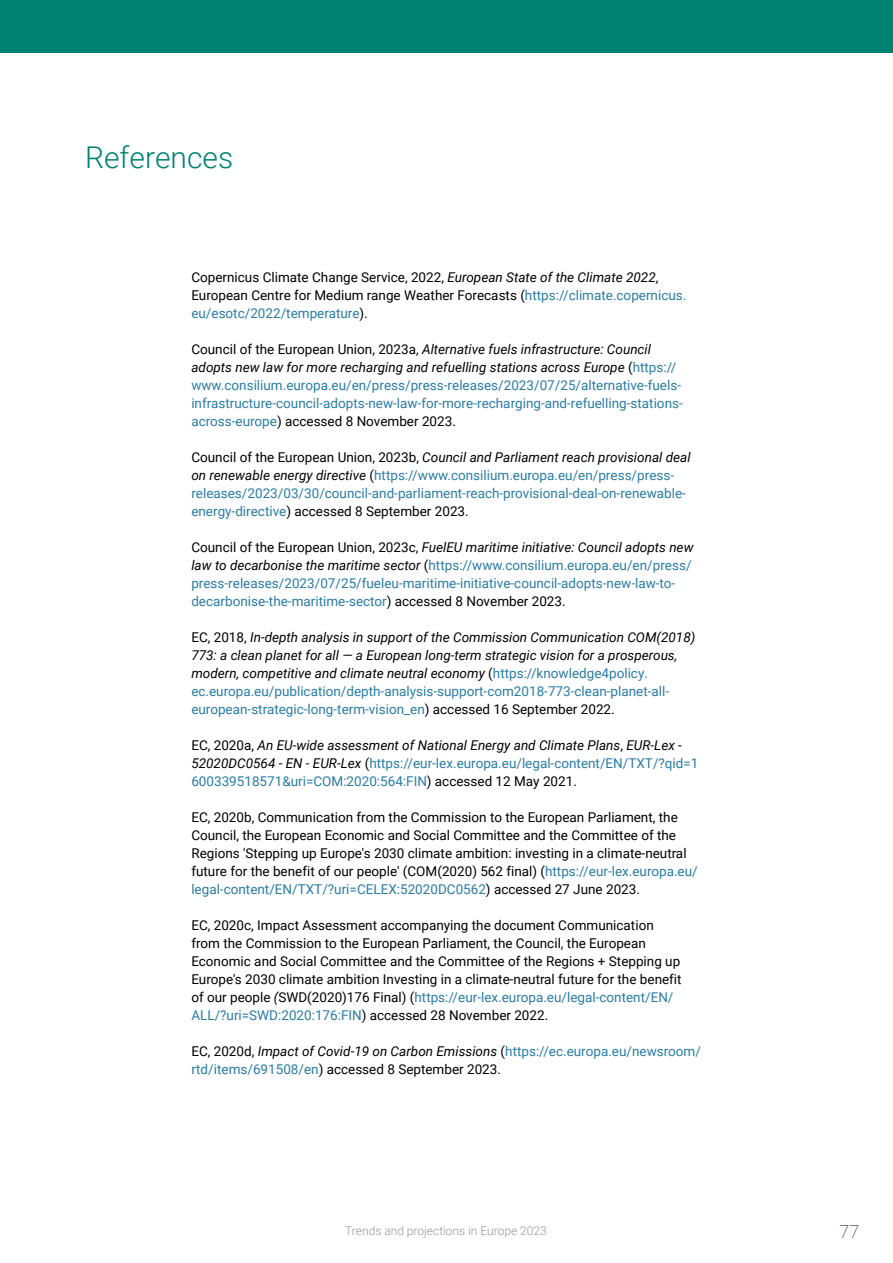
<style>
.page{position:relative;width:893px;height:1263px;background:#fff}
.page>*{position:absolute;margin:0;border:0;box-sizing:border-box;transform-origin:0 0}
.t1{font:300 30px "Roboto";color:#008273}
.t2{font:100 18px "Roboto";color:#000}
.t3{font:13.5px/18px "Roboto";color:#297ca5}
.t4{font:13.5px/18px "Roboto";color:#000}
.t5{font:italic 13.5px/18px "Roboto";color:#000}
.t6{font:300 12px "Roboto";color:#939598}
.s1{font-style:italic}
.s2{color:#297ca5}
.s3{color:#000}
.s4{font-style:italic;color:#000}
.s5{font-style:normal}
.s6{font-style:normal;color:#297ca5}
</style>
<div class="page">
<div style="left:0;top:0;width:893px;height:53px;background:#008273"></div>
<h1 class="t1" style="left:85px;top:136px;width:150px">References</h1>
<p class="t4" style="left:191px;top:267px;width:497px">Copernicus Climate Change Service, 2022, <span class="s1">European State of the Climate 2022</span>,<br>European Centre for Medium range Weather Forecasts (<span class="s2">https://climate.copernicus. eu/esotc/2022/temperature</span>).</p>
<p class="t3" style="left:191px;top:339px;width:493px"><span class="s3">Council of the European Union, 2023a,</span> <span class="s4">Alternative fuels infrastructure: Council adopts new law for more recharging and refuelling stations across Europe</span> <span class="s3">(</span>https:// www.consilium.europa.eu/en/press/press-releases/2023/07/25/alternative-fuels&shy;infrastructure-council-adopts-new-law-for-more-recharging-and-refuelling-stations&shy;across-europe<span class="s3">) accessed 8 November 2023.</span></p>
<p class="t3" style="left:191px;top:447px;width:501px"><span class="s3">Council of the European Union, 2023b,</span> <span class="s4">Council and Parliament reach provisional deal on renewable energy directive</span> <span class="s3">(</span>https://www.consilium.europa.eu/en/press/press&shy;releases/2023/03/30/council-and-parliament-reach-provisional-deal-on-renewable&shy;energy-directive<span class="s3">) accessed 8 September 2023.</span></p>
<p class="t3" style="left:191px;top:537px;width:504px"><span class="s3">Council of the European Union, 2023c,</span> <span class="s4">FuelEU maritime initiative: Council adopts new law to decarbonise the maritime sector</span> <span class="s3">(</span>https://www.consilium.europa.eu/en/press/ press-releases/2023/07/25/fueleu-maritime-initiative-council-adopts-new-law-to&shy;decarbonise-the-maritime-sector<span class="s3">) accessed 8 November 2023.</span></p>
<p class="t5" style="left:191px;top:627px;width:506px"><span class="s5">EC, 2018,</span> In-depth analysis in support of the Commission Communication COM(2018)<br>773: a clean planet for all — a European long-term strategic vision for a prosperous, modern, competitive and climate neutral economy <span class="s5">(</span><span class="s6">https://knowledge4policy. ec.europa.eu/publication/depth-analysis-support-com2018-773-clean-planet-all&shy;european-strategic-long-term-vision_en</span><span class="s5">) accessed 16 September 2022.</span></p>
<p class="t3" style="left:191px;top:735px;width:509px"><span class="s3">EC, 2020a,</span> <span class="s4">An EU-wide assessment of National Energy and Climate Plans</span><span class="s3">,</span> <span class="s4">EUR-Lex -<br>52020DC0564 - EN - EUR-Lex</span> <span class="s3">(</span>https://eur-lex.europa.eu/legal-content/EN/TXT/?qid=1<br>600339518571&amp;uri=COM:2020:564:FIN<span class="s3">) accessed 12 May 2021.</span></p>
<p class="t4" style="left:191px;top:807px;width:508px">EC, 2020b, Communication from the Commission to the European Parliament, the Council, the European Economic and Social Committee and the Committee of the Regions 'Stepping up Europe's 2030 climate ambition: investing in a climate-neutral future for the benefit of our people' (COM(2020) 562 final) (<span class="s2">https://eur-lex.europa.eu/ legal-content/EN/TXT/?uri=CELEX:52020DC0562</span>) accessed 27 June 2023.</p>
<p class="t4" style="left:191px;top:915px;width:492px">EC, 2020c, Impact Assessment accompanying the document Communication from the Commission to the European Parliament, the Council, the European Economic and Social Committee and the Committee of the Regions + Stepping up Europe's 2030 climate ambition Investing in a climate-neutral future for the benefit of our people <span class="s1">(</span>SWD(2020)176 Final) (<span class="s2">https://eur-lex.europa.eu/legal-content/EN/ ALL/?uri=SWD:2020:176:FIN</span>) accessed 28 November 2022.</p>
<p class="t3" style="left:191px;top:1041px;width:511px"><span class="s3">EC, 2020d,</span> <span class="s4">Impact of Covid-19 on Carbon Emissions</span> <span class="s3">(</span>https://ec.europa.eu/newsroom/ rtd/items/691508/en<span class="s3">) accessed 8 September 2023.</span></p>
<p class="t6" style="left:345px;top:1223px;width:203px">Trends and projections in Europe 2023</p>
<h2 class="t2" style="left:840px;top:1218px;width:21px">77</h2>
</div>
